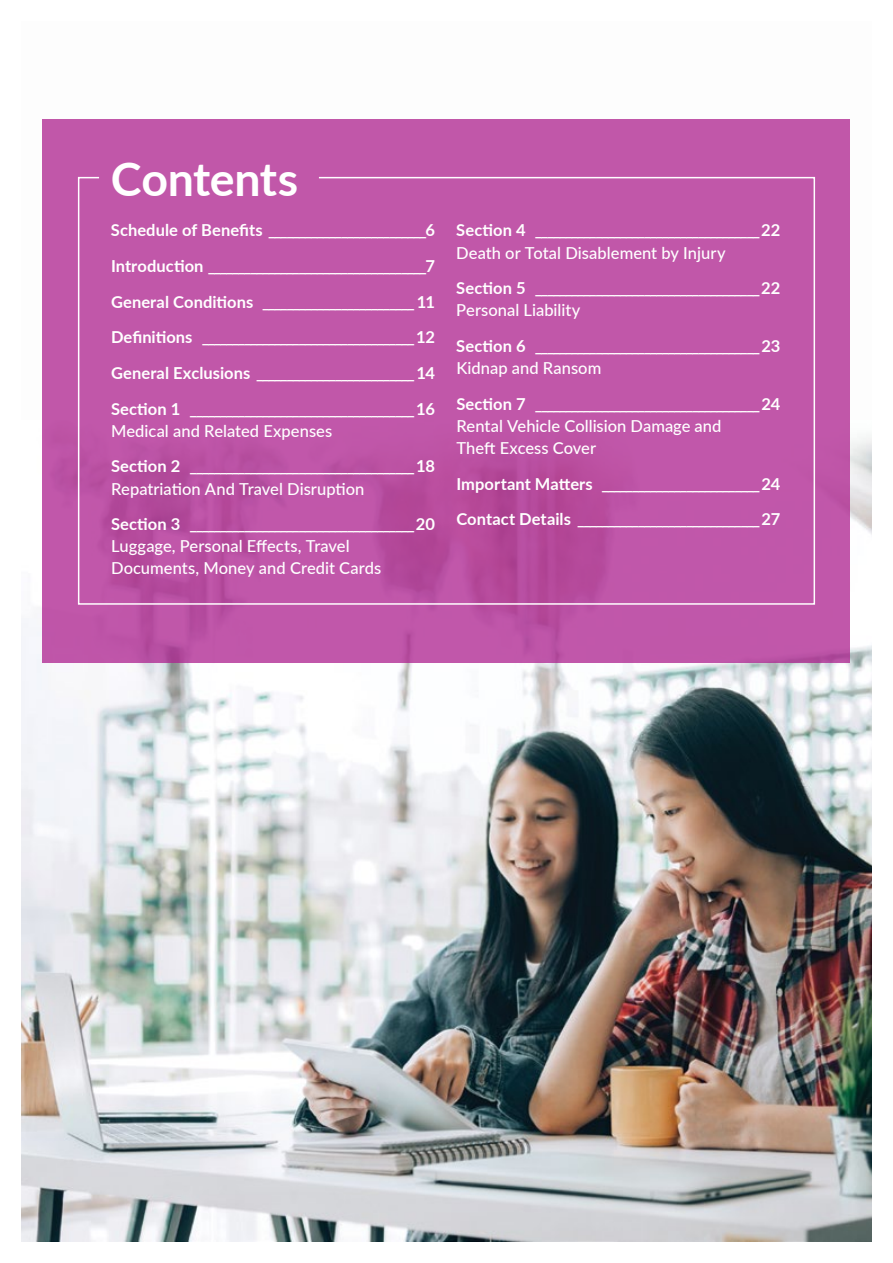
<style>
.page{position:relative;width:893px;height:1263px;background:#fff}
.page>*{position:absolute;margin:0;border:0;box-sizing:border-box;transform-origin:0 0}
.t1{font:700 46.5px "Lato";letter-spacing:-.005em;color:#fff}
.t2{font:700 16.5px/35.5px "Lato";letter-spacing:.005em;color:#fff;text-align:justify}
.t3{font:500 16.5px/22.2px "Lato";letter-spacing:.005em;color:#fff}
</style>
<div class="page">
<img style="left:21px;top:420px;width:851px;height:821px">
<div style="left:43px;top:119px;width:807px;height:543px;background:#c157a9"></div>
<svg style="left:77px;top:176px;width:739px;height:429px"></svg>
<h1 class="t1" style="left:111px;top:144px;width:189px">Contents</h1>
<p class="t2" style="left:111px;top:212px;width:326px">Schedule of Benefits __________________________6<br>Introduction ____________________________________7<br>General Conditions _________________________ 11<br>Definitions ___________________________________ 12<br>General Exclusions __________________________ 14<br>Section 1 _____________________________________ 16</p>
<p class="t3" style="left:111px;top:419px;width:223px">Medical and Related Expenses</p>
<p class="t2" style="left:111px;top:448px;width:325px">Section 2 _____________________________________ 18</p>
<p class="t3" style="left:111px;top:477px;width:255px">Repatriation And Travel Disruption</p>
<p class="t2" style="left:111px;top:506px;width:326px">Section 3 _____________________________________ 20</p>
<p class="t3" style="left:111px;top:534px;width:272px">Luggage, Personal Effects, Travel<br>Documents, Money and Credit Cards</p>
<p class="t2" style="left:456px;top:212px;width:326px">Section 4 _____________________________________ 22</p>
<p class="t3" style="left:456px;top:241px;width:271px">Death or Total Disablement by Injury</p>
<p class="t2" style="left:456px;top:270px;width:326px">Section 5 _____________________________________ 22</p>
<p class="t3" style="left:456px;top:299px;width:126px">Personal Liability</p>
<p class="t2" style="left:456px;top:327px;width:326px">Section 6 _____________________________________ 23</p>
<p class="t3" style="left:456px;top:356px;width:146px">Kidnap and Ransom</p>
<p class="t2" style="left:456px;top:385px;width:325px">Section 7 _____________________________________ 24</p>
<p class="t3" style="left:456px;top:414px;width:267px">Rental Vehicle Collision Damage and<br>Theft Excess Cover</p>
<p class="t2" style="left:456px;top:465px;width:325px">Important Matters __________________________ 24<br>Contact Details ______________________________ 27</p>
</div>
